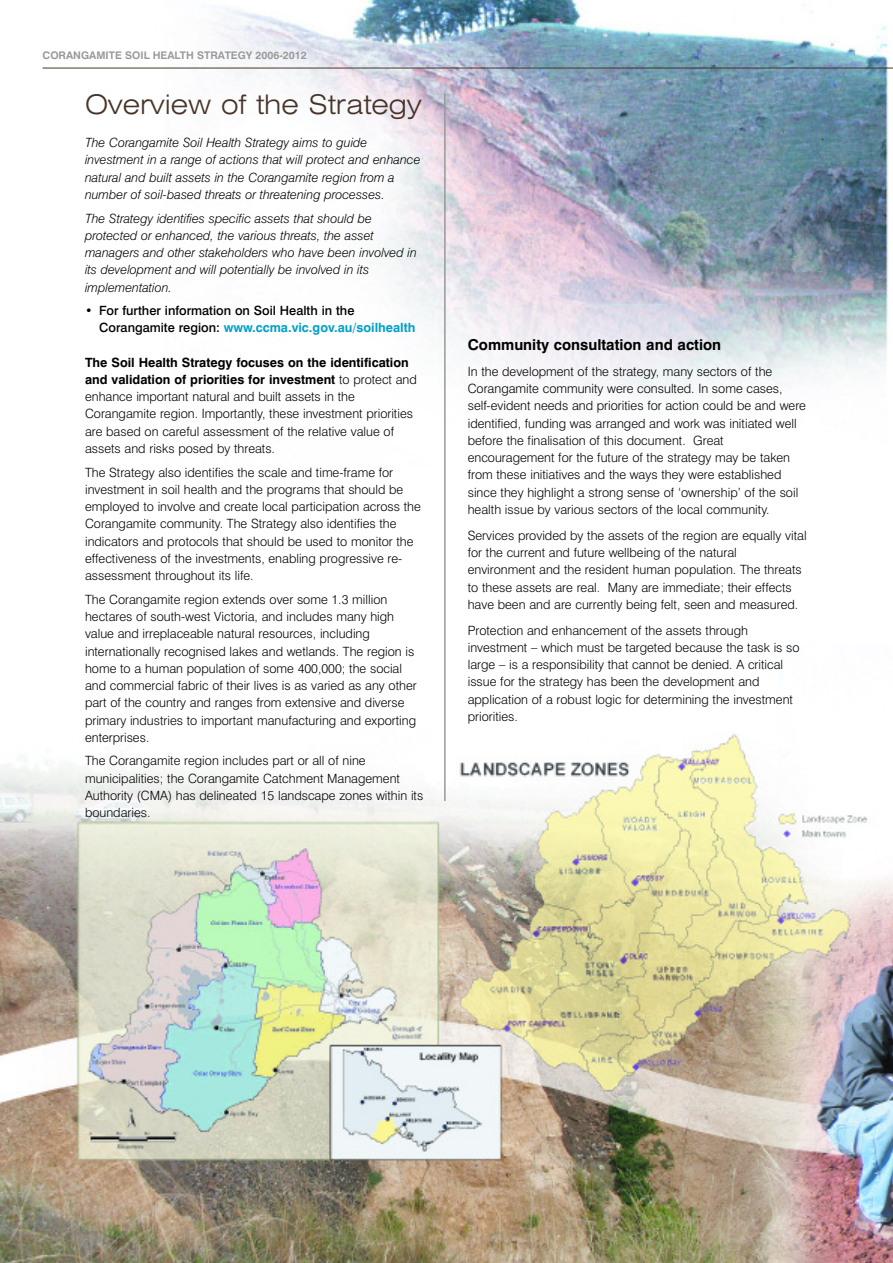
<style>
.page{position:relative;width:893px;height:1263px;background:#fff}
.page>*{position:absolute;margin:0;border:0;box-sizing:border-box;transform-origin:0 0}
.t1{font:300 expanded 27px "Swiss 721 BT";color:#473428}
.t2{font:700 15px "Swiss 721 BT";color:#000}
.t3{font:300 12.75px/17.2px "Swiss 721 BT";color:#000}
.t4{font:italic 300 12.75px/17.2px "Swiss 721 BT";color:#000}
.t5{font:500 12.75px/17.2px "Swiss 721 BT";color:#000}
.t6{font:700 10.5px "Swiss 721 BT";color:#999}
.s1{font-weight:300}
.s2{font-weight:700;color:#02a0c6}
.s3{font-weight:700}
</style>
<div class="page">
<img style="left:0;top:0;width:893px;height:1263px">
<hr style="left:444px;top:94px;width:2px;height:707px;background:#999">
<hr style="left:43px;top:68px;width:850px;height:1px;background:#473428">
<p class="t6" style="left:43px;top:51px;width:266px">CORANGAMITE SOIL HEALTH STRATEGY 2006-2012</p>
<h1 class="t1" style="left:85px;top:94px;width:338px">Overview of the Strategy</h1>
<p class="t4" style="left:85px;top:135px;width:337px">The Corangamite Soil Health Strategy aims to guide investment in a range of actions that will protect and enhance natural and built assets in the Corangamite region from a number of soil-based threats or threatening processes.</p>
<p class="t4" style="left:85px;top:211px;width:333px">The Strategy identifies specific assets that should be protected or enhanced, the various threats, the asset managers and other stakeholders who have been involved in its development and will potentially be involved in its implementation.</p>
<p class="t5" style="left:99px;top:303px;width:318px;text-indent:-14px"><span class="s1">•</span> For further information on Soil Health in the<br>Corangamite region: <span class="s2">www.ccma.vic.gov.au/soilhealth</span></p>
<p class="t3" style="left:85px;top:355px;width:333px"><span class="s3">The Soil Health Strategy focuses on the identification and validation of priorities for investment</span> to protect and enhance important natural and built assets in the Corangamite region. Importantly, these investment priorities are based on careful assessment of the relative value of assets and risks posed by threats.</p>
<p class="t3" style="left:85px;top:465px;width:337px">The Strategy also identifies the scale and time-frame for investment in soil health and the programs that should be employed to involve and create local participation across the Corangamite community. The Strategy also identifies the indicators and protocols that should be used to monitor the effectiveness of the investments, enabling progressive re&shy;assessment throughout its life.</p>
<p class="t3" style="left:85px;top:592px;width:333px">The Corangamite region extends over some 1.3 million hectares of south-west Victoria, and includes many high value and irreplaceable natural resources, including internationally recognised lakes and wetlands. The region is home to a human population of some 400,000; the social and commercial fabric of their lives is as varied as any other part of the country and ranges from extensive and diverse primary industries to important manufacturing and exporting enterprises.</p>
<p class="t3" style="left:85px;top:753px;width:340px">The Corangamite region includes part or all of nine municipalities; the Corangamite Catchment Management Authority (CMA) has delineated 15 landscape zones within its boundaries.</p>
<p class="t2" style="left:468px;top:339px;width:255px">Community consultation and action</p>
<p class="t3" style="left:468px;top:364px;width:340px">In the development of the strategy, many sectors of the Corangamite community were consulted. In some cases, self-evident needs and priorities for action could be and were identified, funding was arranged and work was initiated well before the finalisation of this document. Great encouragement for the future of the strategy may be taken from these initiatives and the ways they were established since they highlight a strong sense of ‘ownership’ of the soil health issue by various sectors of the local community.</p>
<p class="t3" style="left:468px;top:528px;width:340px">Services provided by the assets of the region are equally vital for the current and future wellbeing of the natural environment and the resident human population. The threats to these assets are real. Many are immediate; their effects have been and are currently being felt, seen and measured.</p>
<p class="t3" style="left:468px;top:623px;width:333px">Protection and enhancement of the assets through investment – which must be targeted because the task is so large – is a responsibility that cannot be denied. A critical issue for the strategy has been the development and application of a robust logic for determining the investment priorities.</p>
</div>
